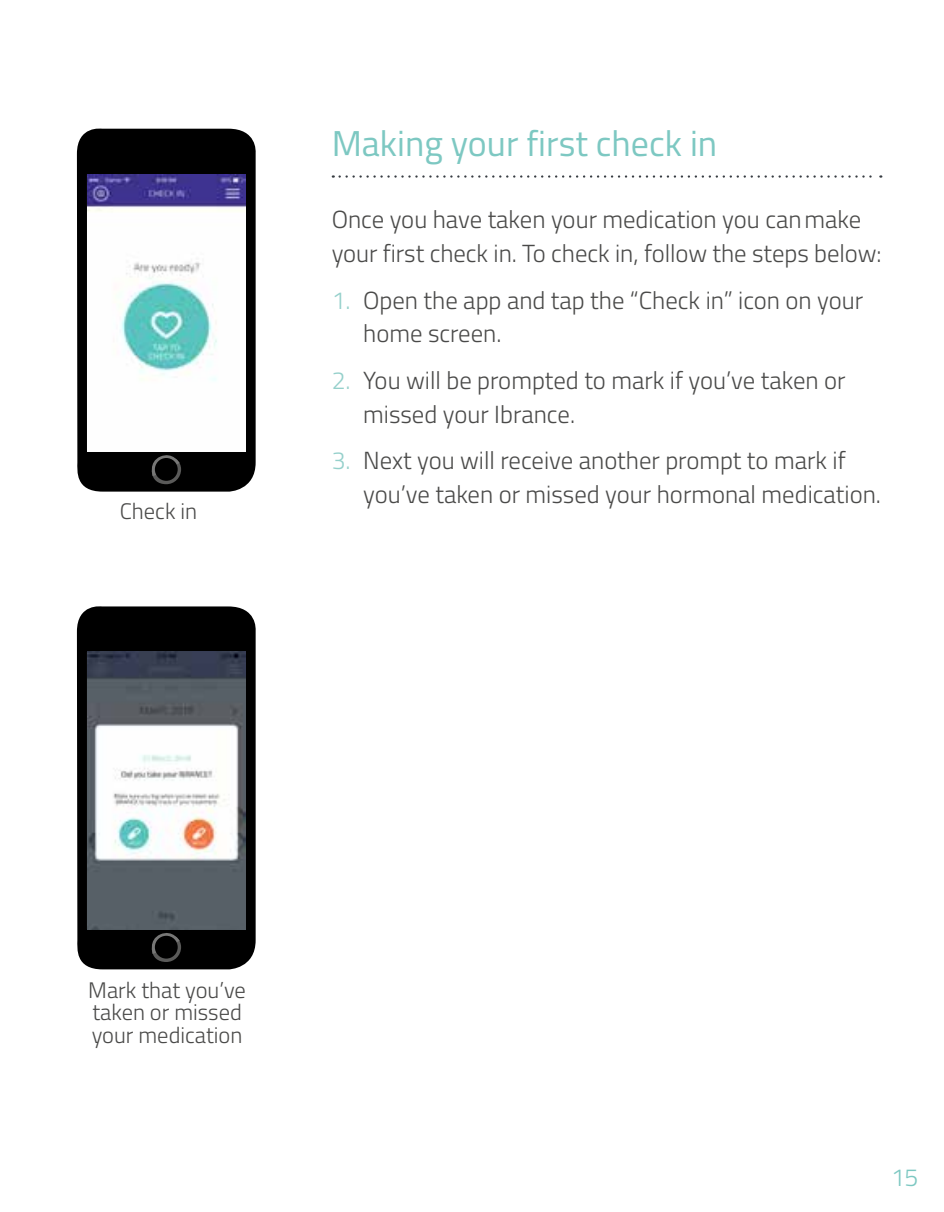
<style>
.page{position:relative;width:944px;height:1212px;background:#fff}
.page>*{position:absolute;margin:0;border:0;box-sizing:border-box;transform-origin:0 0}
.t1{font:36px "Titillium";color:#7dc8c2}
.t2{font:300 24.75px/33.8px "Titillium";color:#4a4a49}
.t3{font:300 24.75px "Titillium";color:#7dc8c2}
.t4{font:300 22.5px/22.5px "Titillium";color:#4a4a49}
.s1{color:#95d0cb}
</style>
<div class="page">
<svg style="left:76px;top:128px;width:180px;height:364px;background:#131314"></svg>
<div style="left:152px;top:456px;width:29px;height:28px;background:#5a5a59;border-radius:14px"></div>
<svg style="left:148px;top:452px;width:32px;height:24px"></svg>
<div style="left:155px;top:458px;width:23px;height:23px;background:#000;border-radius:50%"></div>
<img style="left:87px;top:175px;width:158px;height:277px">
<svg style="left:76px;top:606px;width:180px;height:363px;background:#101011"></svg>
<svg style="left:152px;top:934px;width:29px;height:28px"></svg>
<svg style="left:148px;top:929px;width:32px;height:25px"></svg>
<div style="left:155px;top:936px;width:23px;height:22px;background:#000;border-radius:50%"></div>
<img style="left:87px;top:652px;width:158px;height:277px">
<svg style="left:340px;top:175px;width:541px;height:3px"></svg>
<p class="t4" style="left:120px;top:499px;width:79px">Check in</p>
<h1 class="t1" style="left:332px;top:117px;width:387px">Making your first check in</h1>
<p class="t2" style="left:332px;top:202px;width:551px">Once you have taken your medication you can make your first check in. To check in, follow the steps below:</p>
<p class="t2" style="left:363px;top:282px;width:502px;text-indent:-32px"><span class="s1">1.</span> Open the app and tap the “Check in” icon on your home screen.</p>
<p class="t2" style="left:363px;top:362px;width:484px;text-indent:-32px"><span class="s1">2.</span> You will be prompted to mark if you’ve taken or missed your Ibrance.</p>
<p class="t2" style="left:363px;top:442px;width:516px;text-indent:-32px"><span class="s1">3.</span> Next you will receive another prompt to mark if you’ve taken or missed your hormonal medication.</p>
<p class="t4" style="left:88px;top:977px;width:159px">Mark that you’ve taken or missed your medication</p>
<p class="t3" style="left:891px;top:1160px;width:29px">15</p>
</div>
